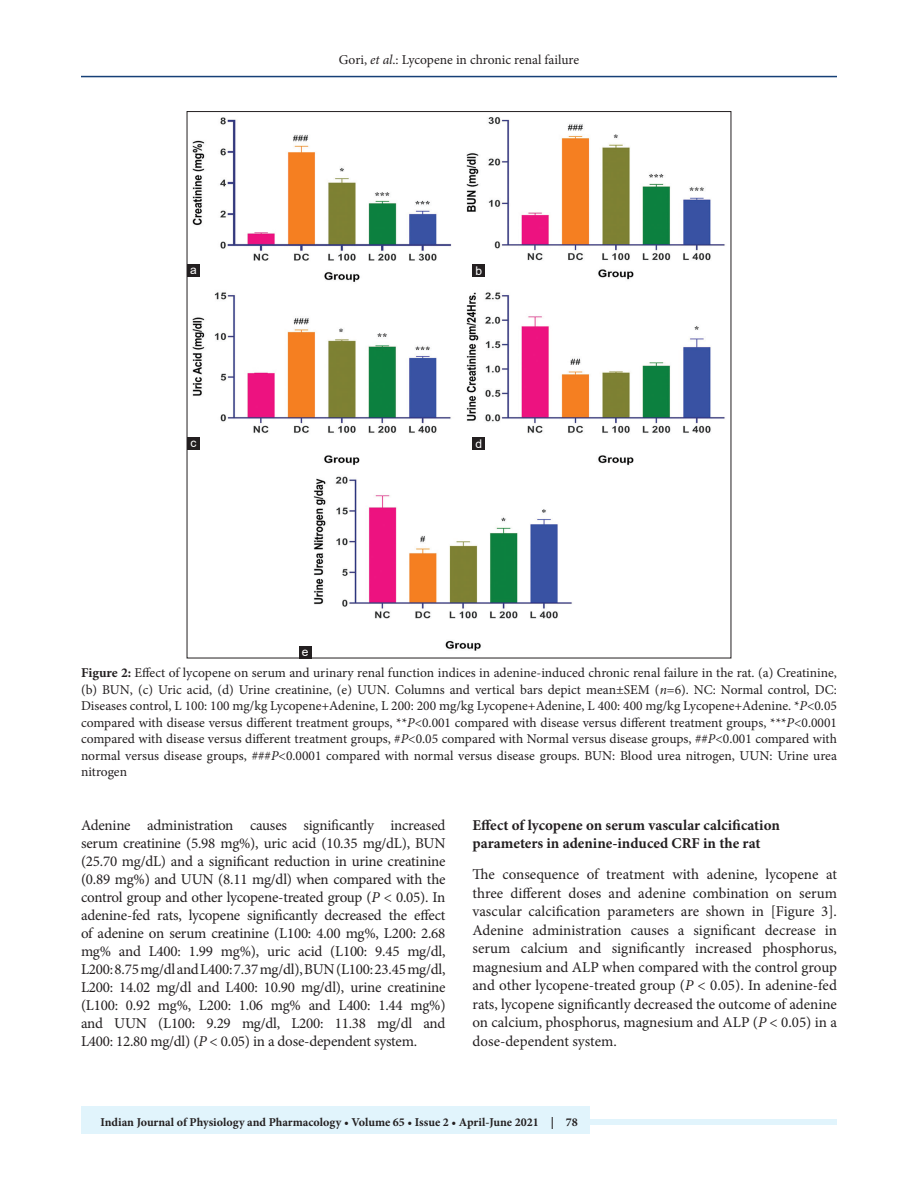
<style>
.page{position:relative;width:918px;height:1188px;background:#fff}
.page>*{position:absolute;margin:0;border:0;box-sizing:border-box;transform-origin:0 0}
.TX{font:15px/18px "Minion Pro";letter-spacing:-.01em;color:#231f20;text-align:justify}
.t1{font:700 15px/18.6px "Minion Pro";color:#231f20}
.FGC{font:13.5px/16.5px "Minion Pro";color:#231f20;text-align:justify}
.t2{font:700 12px "Minion Pro";color:#231f20}
.LABEL{font:12px "Arial";color:#fff}
.s1{font-style:italic}
.s2{font-weight:700}
</style>
<div class="page">
<hr style="left:81px;top:76px;width:756px;height:1px;background:#164077">
<div style="left:81px;top:1119px;width:756px;height:6px;background:#e1f4fc"></div>
<div style="left:81px;top:1106px;width:509px;height:28px;background:#e1f4fc"></div>
<img style="left:189px;top:117px;width:536px;height:534px">
<div style="left:472px;top:437px;width:13px;height:13px;background:#231f20"></div>
<div style="left:187px;top:437px;width:13px;height:13px;background:#231f20"></div>
<div style="left:472px;top:265px;width:13px;height:12px;background:#231f20"></div>
<div style="left:187px;top:265px;width:13px;height:12px;background:#231f20"></div>
<div style="left:299px;top:646px;width:13px;height:13px;background:#231f20"></div>
<p class="FGC" style="left:339px;top:51px;width:242px">Gori, <span class="s1">et al</span>.: Lycopene in chronic renal failure</p>
<p class="LABEL" style="left:190px;top:262px;width:8px">a</p>
<p class="LABEL" style="left:476px;top:263px;width:8px">b</p>
<p class="LABEL" style="left:191px;top:434px;width:7px">c</p>
<p class="LABEL" style="left:476px;top:436px;width:8px">d</p>
<p class="LABEL" style="left:302px;top:643px;width:8px">e</p>
<p class="FGC" style="left:81px;top:665px;width:758px"><span class="s2">Figure 2:</span> Effect of lycopene on serum and urinary renal function indices in adenine-induced chronic renal failure in the rat. (a) Creatinine, (b) BUN, (c) Uric acid, (d) Urine creatinine, (e) UUN. Columns and vertical bars depict mean±SEM (<span class="s1">n</span>=6). NC: Normal control, DC:<br>Diseases control, L 100: 100 mg/kg Lycopene+Adenine, L 200: 200 mg/kg Lycopene+Adenine, L 400: 400 mg/kg Lycopene+Adenine. *<span class="s1">P</span>&lt;0.05 compared with disease versus different treatment groups, **<span class="s1">P</span>&lt;0.001 compared with disease versus different treatment groups, ***<span class="s1">P</span>&lt;0.0001 compared with disease versus different treatment groups, #<span class="s1">P</span>&lt;0.05 compared with Normal versus disease groups, ##<span class="s1">P</span>&lt;0.001 compared with normal versus disease groups, ###<span class="s1">P</span>&lt;0.0001 compared with normal versus disease groups. BUN: Blood urea nitrogen, UUN: Urine urea nitrogen</p>
<p class="TX" style="left:81px;top:816px;width:366px">Adenine administration causes significantly increased serum creatinine (5.98 mg%), uric acid (10.35 mg/dL), BUN (25.70 mg/dL) and a significant reduction in urine creatinine (0.89 mg%) and UUN (8.11 mg/dl) when compared with the control group and other lycopene-treated group (<span class="s1">P</span> &lt; 0.05). In adenine-fed rats, lycopene significantly decreased the effect of adenine on serum creatinine (L100: 4.00 mg%, L200: 2.68 mg% and L400: 1.99 mg%), uric acid (L100: 9.45 mg/dl, L200: 8.75 mg/dl and L400: 7.37 mg/dl), BUN (L100: 23.45 mg/dl, L200: 14.02 mg/dl and L400: 10.90 mg/dl), urine creatinine (L100: 0.92 mg%, L200: 1.06 mg% and L400: 1.44 mg%) and UUN (L100: 9.29 mg/dl, L200: 11.38 mg/dl and L400: 12.80 mg/dl) (<span class="s1">P</span> &lt; 0.05) in a dose-dependent system.</p>
<h2 class="t1" style="left:472px;top:816px;width:309px">Effect of lycopene on serum vascular calcification parameters in adenine-induced CRF in the rat</h2>
<p class="TX" style="left:472px;top:865px;width:366px;line-height:18.6px">The consequence of treatment with adenine, lycopene at three different doses and adenine combination on serum vascular calcification parameters are shown in [Figure 3].<br>Adenine administration causes a significant decrease in serum calcium and significantly increased phosphorus, magnesium and ALP when compared with the control group and other lycopene-treated group (<span class="s1">P</span> &lt; 0.05). In adenine-fed rats, lycopene significantly decreased the outcome of adenine on calcium, phosphorus, magnesium and ALP (<span class="s1">P</span> &lt; 0.05) in a dose-dependent system.</p>
<p class="t2" style="left:100px;top:1113px;width:479px">Indian Journal of Physiology and Pharmacology • Volume 65 • Issue 2 • April-June 2021 | 78</p>
</div>
